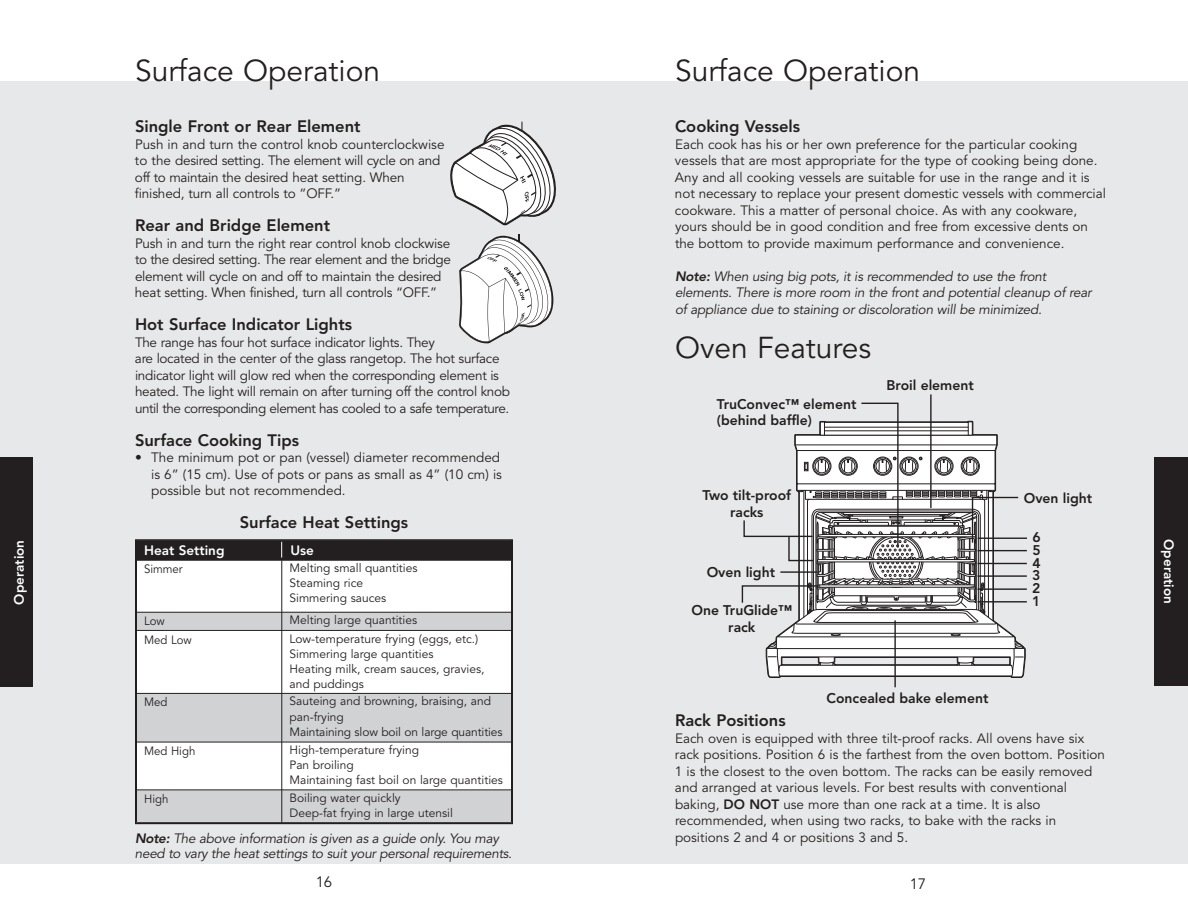
<style>
.page{position:relative;width:1188px;height:918px;background:#fff}
.page>*{position:absolute;margin:0;border:0;box-sizing:border-box;transform-origin:0 0}
.t1{font:30px "Avenir";color:#231f20}
.t2{font:800 16.5px "Avenir";color:#231f20}
.t3{font:15px "Avenir";color:#231f20}
.t4{font:800 13.95px/12.8px "Avenir";color:#231f20;text-align:center}
.t5{font:13.5px/16.5px "Avenir";color:#231f20}
.t6{font:italic 13.5px/16.5px "Avenir";letter-spacing:-.015em;color:#231f20}
.t7{font:13.5px/16.5px "Avenir";letter-spacing:-.02em;color:#231f20}
.t8{font:800 13.5px "Avenir";color:#fff}
.t9{font:12px/15px "Avenir";color:#231f20}
.t10{font:12px "Avenir";color:#231f20;scale:.95 1}
.s1{font-weight:800}
</style>
<div class="page">
<div style="left:580px;top:81px;width:608px;height:783px;background:#e7e8e9"></div>
<hr style="left:930px;top:394px;width:2px;height:114px;background:#231f20">
<hr style="left:978px;top:538px;width:49px;height:1px;background:#231f20">
<hr style="left:978px;top:550px;width:49px;height:1px;background:#231f20">
<hr style="left:978px;top:563px;width:49px;height:1px;background:#231f20">
<hr style="left:978px;top:575px;width:49px;height:2px;background:#231f20">
<hr style="left:978px;top:588px;width:49px;height:2px;background:#231f20">
<hr style="left:978px;top:601px;width:49px;height:2px;background:#231f20">
<hr style="left:894px;top:620px;width:2px;height:67px;background:#231f20">
<svg style="left:741px;top:402px;width:284px;height:275px"></svg>
<div style="left:0;top:81px;width:608px;height:783px;background:#e7e8e9"></div>
<div style="left:1154px;top:457px;width:34px;height:229px;background:#231f20"></div>
<div style="left:136px;top:541px;width:376px;height:19px;background:#231f20"></div>
<div style="left:136px;top:560px;width:146px;height:52px;background:#fff"></div>
<div style="left:282px;top:560px;width:230px;height:52px;background:#fff"></div>
<div style="left:136px;top:612px;width:146px;height:18px;background:#d1d2d4"></div>
<div style="left:282px;top:612px;width:230px;height:18px;background:#d1d2d4"></div>
<div style="left:136px;top:630px;width:146px;height:63px;background:#fff"></div>
<div style="left:282px;top:630px;width:230px;height:63px;background:#fff"></div>
<div style="left:136px;top:693px;width:146px;height:49px;background:#d1d2d4"></div>
<div style="left:282px;top:693px;width:230px;height:49px;background:#d1d2d4"></div>
<div style="left:136px;top:742px;width:146px;height:48px;background:#fff"></div>
<div style="left:282px;top:742px;width:230px;height:48px;background:#fff"></div>
<div style="left:136px;top:790px;width:146px;height:33px;background:#d1d2d4"></div>
<div style="left:282px;top:790px;width:230px;height:33px;background:#d1d2d4"></div>
<hr style="left:136px;top:541px;width:1px;height:282px;background:#231f20">
<hr style="left:282px;top:560px;width:1px;height:263px;background:#231f20">
<hr style="left:511px;top:541px;width:1px;height:282px;background:#231f20">
<hr style="left:136px;top:540px;width:376px;height:1px;background:#231f20">
<hr style="left:136px;top:560px;width:376px;height:1px;background:#231f20">
<hr style="left:136px;top:612px;width:376px;height:1px;background:#231f20">
<hr style="left:136px;top:630px;width:376px;height:1px;background:#231f20">
<hr style="left:136px;top:693px;width:376px;height:1px;background:#231f20">
<hr style="left:136px;top:742px;width:376px;height:1px;background:#231f20">
<hr style="left:136px;top:790px;width:376px;height:1px;background:#231f20">
<hr style="left:136px;top:822px;width:376px;height:1px;background:#231f20">
<svg style="left:281px;top:542px;width:1px;height:16px"></svg>
<hr style="left:521px;top:122px;width:1px;height:49px;background:#231f20">
<svg style="left:450px;top:123px;width:106px;height:102px"></svg>
<svg style="left:459px;top:234px;width:94px;height:109px"></svg>
<div style="left:0;top:458px;width:33px;height:229px;background:#231f20"></div>
<p class="t8" style="left:13px;top:605px;width:66px;rotate:-90deg">Operation</p>
<h1 class="t1" style="left:135px;top:59px;width:247px">Surface Operation</h1>
<p class="t2" style="left:135px;top:120px;width:227px">Single Front or Rear Element</p>
<p class="t5" style="left:135px;top:137px;width:311px">Push in and turn the control knob counterclockwise to the desired setting. The element will cycle on and off to maintain the desired heat setting. When finished, turn all controls to “OFF.”</p>
<p class="t2" style="left:135px;top:219px;width:197px">Rear and Bridge Element</p>
<p class="t5" style="left:135px;top:236px;width:317px">Push in and turn the right rear control knob clockwise to the desired setting. The rear element and the bridge element will cycle on and off to maintain the desired heat setting. When finished, turn all controls “OFF.”</p>
<p class="t2" style="left:135px;top:318px;width:219px">Hot Surface Indicator Lights</p>
<p class="t7" style="left:135px;top:335px;width:377px">The range has four hot surface indicator lights. They<br>are located in the center of the glass rangetop. The hot surface indicator light will glow red when the corresponding element is heated. The light will remain on after turning off the control knob until the corresponding element has cooled to a safe temperature.</p>
<p class="t2" style="left:135px;top:433px;width:166px">Surface Cooking Tips</p>
<p class="t5" style="left:151px;top:450px;width:352px;text-indent:-16px">• The minimum pot or pan (vessel) diameter recommended is 6” (15 cm). Use of pots or pans as small as 4” (10 cm) is possible but not recommended.</p>
<p class="t2" style="left:240px;top:516px;width:170px">Surface Heat Settings</p>
<p class="t8" style="left:144px;top:545px;width:82px">Heat Setting</p>
<p class="t8" style="left:291px;top:545px;width:25px">Use</p>
<p class="t10" style="left:144px;top:564px;width:42px">Simmer</p>
<p class="t9" style="left:289px;top:562px;width:130px">Melting small quantities<br>Steaming rice<br>Simmering sauces</p>
<p class="t10" style="left:144px;top:616px;width:23px">Low</p>
<p class="t9" style="left:289px;top:614px;width:129px">Melting large quantities</p>
<p class="t10" style="left:144px;top:634px;width:52px">Med Low</p>
<p class="t9" style="left:289px;top:632px;width:197px">Low-temperature frying (eggs, etc.)<br>Simmering large quantities<br>Heating milk, cream sauces, gravies, and puddings</p>
<p class="t10" style="left:144px;top:697px;width:26px">Med</p>
<p class="t9" style="left:289px;top:695px;width:215px">Sauteing and browning, braising, and pan-frying<br>Maintaining slow boil on large quantities</p>
<p class="t10" style="left:144px;top:746px;width:55px">Med High</p>
<p class="t9" style="left:289px;top:743px;width:215px">High-temperature frying<br>Pan broiling<br>Maintaining fast boil on large quantities</p>
<p class="t10" style="left:144px;top:794px;width:27px">High</p>
<p class="t9" style="left:289px;top:791px;width:165px">Boiling water quickly<br>Deep-fat frying in large utensil</p>
<p class="t6" style="left:135px;top:832px;width:379px;line-height:15px"><span class="s1">Note:</span> The above information is given as a guide only. You may need to vary the heat settings to suit your personal requirements.</p>
<p class="t3" style="left:316px;top:876px;width:18px">16</p>
<h1 class="t1" style="left:675px;top:59px;width:247px">Surface Operation</h1>
<p class="t2" style="left:675px;top:120px;width:127px">Cooking Vessels</p>
<p class="t5" style="left:675px;top:137px;width:433px">Each cook has his or her own preference for the particular cooking vessels that are most appropriate for the type of cooking being done.<br>Any and all cooking vessels are suitable for use in the range and it is not necessary to replace your present domestic vessels with commercial cookware. This a matter of personal choice. As with any cookware, yours should be in good condition and free from excessive dents on the bottom to provide maximum performance and convenience.</p>
<p class="t6" style="left:675px;top:269px;width:418px"><span class="s1">Note:</span> When using big pots, it is recommended to use the front elements. There is more room in the front and potential cleanup of rear of appliance due to staining or discoloration will be minimized.</p>
<h1 class="t1" style="left:675px;top:335px;width:198px">Oven Features</h1>
<p class="t4" style="left:717px;top:397px;width:141px;line-height:16.8px;text-align:left">TruConvec™ element (behind baffle)</p>
<p class="t4" style="left:887px;top:380px;width:89px">Broil element</p>
<p class="t4" style="left:703px;top:488px;width:90px;line-height:16.8px">Two tilt-proof racks</p>
<p class="t4" style="left:707px;top:567px;width:70px">Oven light</p>
<p class="t4" style="left:691px;top:603px;width:102px;line-height:16.8px">One TruGlide™ rack</p>
<p class="t4" style="left:827px;top:693px;width:163px">Concealed bake element</p>
<p class="t4" style="left:1024px;top:493px;width:70px">Oven light</p>
<p class="t4" style="left:1032px;top:532px;width:10px;text-align:justify">6<br>5<br>4<br>3<br>2<br>1</p>
<p class="t2" style="left:675px;top:714px;width:112px">Rack Positions</p>
<p class="t5" style="left:675px;top:731px;width:432px">Each oven is equipped with three tilt-proof racks. All ovens have six rack positions. Position 6 is the farthest from the oven bottom. Position 1 is the closest to the oven bottom. The racks can be easily removed and arranged at various levels. For best results with conventional baking, <span class="s1">DO NOT</span> use more than one rack at a time. It is also recommended, when using two racks, to bake with the racks in positions 2 and 4 or positions 3 and 5.</p>
<p class="t3" style="left:910px;top:877px;width:18px">17</p>
<p class="t8" style="left:1175px;top:539px;width:66px;rotate:90deg">Operation</p>
</div>
